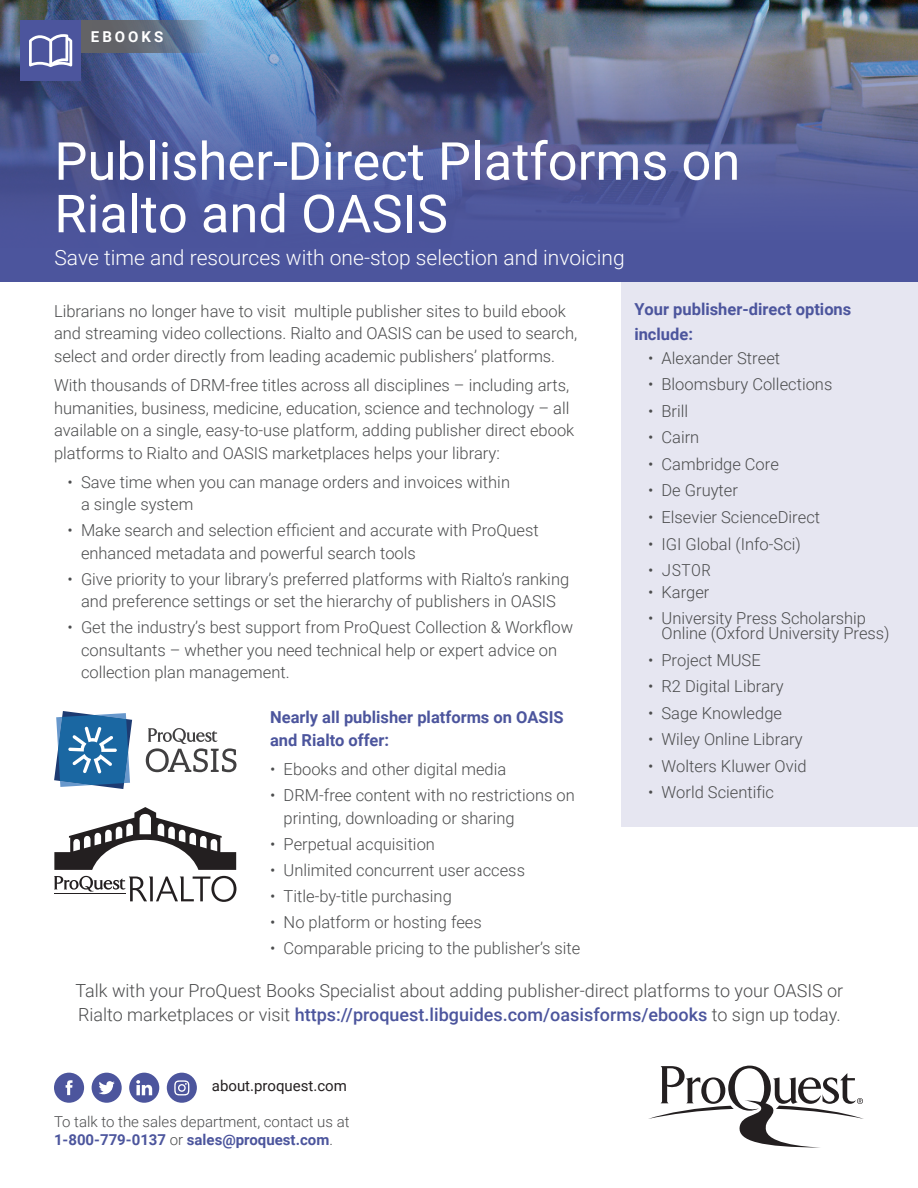
<style>
.page{position:relative;width:918px;height:1188px;background:#fff}
.page>*{position:absolute;margin:0;border:0;box-sizing:border-box;transform-origin:0 0}
.Pa16{font:52.5px/52.5px "Roboto";color:#fff}
.Pa16-2{font:300 21px "Roboto";color:#fff}
.Bulleted_List{font:300 18px/24px "Roboto";color:#4b4c4d}
.Body_Copy-Lg{font:300 16.5px/22.5px "Roboto";color:#4b4c4d}
.Body_Copy-Lg-2{font:700 16.5px/22.5px "Roboto";color:#4c559d}
.t1{font:300 16.5px "Roboto Mono";color:#4b4c4d}
.Body_copy{font:300 15px/18px "Roboto";color:#4b4c4d}
.t2{font:15px "Roboto";color:#231f20}
.t3{font:700 15px "Roboto";letter-spacing:.2em;color:#fff}
.s1{font-family:"Roboto"}
.s2{font-weight:500;color:#4c559d}
.s3{font-weight:700;color:#4c559d}
</style>
<div class="page">
<img style="left:0;top:0;width:918px;height:282px">
<div style="left:20px;top:20px;width:61px;height:61px;background:#4c559d"></div>
<svg style="left:81px;top:20px;width:135px;height:33px;background:#667487"></svg>
<div style="left:621px;top:282px;width:297px;height:545px;background:#e6e6f1"></div>
<svg style="left:29px;top:34px;width:43px;height:33px"></svg>
<svg style="left:146px;top:728px;width:90px;height:44px"></svg>
<svg style="left:54px;top:711px;width:78px;height:78px"></svg>
<svg style="left:54px;top:807px;width:182px;height:63px"></svg>
<svg style="left:54px;top:876px;width:182px;height:26px"></svg>
<hr style="left:54px;top:894px;width:71px;height:1px;background:#231f20">
<div style="left:54px;top:1073px;width:30px;height:30px;background:#4c559d;border-radius:50%"></div>
<svg style="left:66px;top:1080px;width:7px;height:15px"></svg>
<div style="left:92px;top:1073px;width:30px;height:30px;background:#4c559d;border-radius:50%"></div>
<svg style="left:99px;top:1081px;width:16px;height:13px"></svg>
<div style="left:167px;top:1073px;width:30px;height:30px;background:#4c559d;border-radius:50%"></div>
<svg style="left:174px;top:1080px;width:15px;height:15px"></svg>
<div style="left:129px;top:1073px;width:30px;height:30px;background:#4c559d;border-radius:50%"></div>
<svg style="left:136px;top:1080px;width:16px;height:15px"></svg>
<svg style="left:648px;top:1065px;width:216px;height:82px"></svg>
<p class="t3" style="left:91px;top:27px;width:74px">EBOOKS</p>
<p class="Pa16" style="left:54px;top:133px;width:688px">Publisher-Direct Platforms on<br>Rialto and OASIS</p>
<p class="Pa16-2" style="left:54px;top:242px;width:572px">Save time and resources with one-stop selection and invoicing</p>
<p class="Body_Copy-Lg" style="left:54px;top:299px;width:525px">Librarians no longer have to visit multiple publisher sites to build ebook and streaming video collections. Rialto and OASIS can be used to search, select and order directly from leading academic publishers’ platforms.</p>
<p class="Body_Copy-Lg" style="left:54px;top:373px;width:522px">With thousands of DRM-free titles across all disciplines – including arts, humanities, business, medicine, education, science and technology – all available on a single, easy-to-use platform, adding publisher direct ebook platforms to Rialto and OASIS marketplaces helps your library:</p>
<p class="Body_Copy-Lg" style="left:81px;top:470px;width:431px;text-indent:-14px">• Save time when you can manage orders and invoices within a single system</p>
<p class="Body_Copy-Lg" style="left:81px;top:519px;width:459px;text-indent:-14px">• Make search and selection efficient and accurate with ProQuest enhanced metadata and powerful search tools</p>
<p class="Body_Copy-Lg" style="left:68px;top:567px;width:503px;text-align:center">• Give priority to your library’s preferred platforms with Rialto’s ranking and preference settings or set the hierarchy of publishers in OASIS</p>
<p class="Body_Copy-Lg" style="left:81px;top:616px;width:494px;text-indent:-14px">• Get the industry’s best support from ProQuest Collection &amp; Workflow consultants – whether you need technical help or expert advice on collection plan management.</p>
<p class="Body_Copy-Lg-2" style="left:270px;top:706px;width:295px">Nearly all publisher platforms on OASIS and Rialto offer:</p>
<p class="Body_Copy-Lg" style="left:270px;top:757px;width:238px">• Ebooks and other digital media</p>
<p class="Body_Copy-Lg" style="left:284px;top:783px;width:293px;text-indent:-14px">• DRM-free content with no restrictions on printing, downloading or sharing</p>
<p class="Body_Copy-Lg" style="left:270px;top:832px;width:166px">• Perpetual acquisition</p>
<p class="Body_Copy-Lg" style="left:270px;top:858px;width:256px">• Unlimited concurrent user access</p>
<p class="Body_Copy-Lg" style="left:270px;top:884px;width:183px">• Title-by-title purchasing</p>
<p class="Body_Copy-Lg" style="left:270px;top:910px;width:213px">• No platform or hosting fees</p>
<p class="Body_Copy-Lg" style="left:270px;top:936px;width:312px">• Comparable pricing to the publisher’s site</p>
<p class="Body_Copy-Lg-2" style="left:634px;top:296px;width:219px;line-height:24.8px">Your publisher-direct options include:</p>
<p class="Body_Copy-Lg" style="left:648px;top:346px;width:134px">• Alexander Street</p>
<p class="Body_Copy-Lg" style="left:648px;top:372px;width:186px">• Bloomsbury Collections</p>
<p class="Body_Copy-Lg" style="left:648px;top:399px;width:42px">• Brill</p>
<p class="Body_Copy-Lg" style="left:648px;top:426px;width:53px">• Cairn</p>
<p class="Body_Copy-Lg" style="left:648px;top:452px;width:132px">• Cambridge Core</p>
<p class="Body_Copy-Lg" style="left:648px;top:479px;width:91px">• De Gruyter</p>
<p class="Body_Copy-Lg" style="left:648px;top:505px;width:174px">• Elsevier ScienceDirect</p>
<p class="Body_Copy-Lg" style="left:648px;top:532px;width:154px">• IGI Global (Info-Sci)</p>
<p class="t1" style="left:648px;top:559px;width:64px"><span class="s1">•</span> JSTOR</p>
<p class="Body_Copy-Lg" style="left:648px;top:580px;width:63px">• Karger</p>
<p class="Body_Copy-Lg" style="left:661px;top:610px;width:230px;line-height:14.9px;text-indent:-13px">• University Press Scholarship<br>Online (Oxford University Press)</p>
<p class="Body_Copy-Lg" style="left:648px;top:648px;width:114px">• Project MUSE</p>
<p class="Body_Copy-Lg" style="left:648px;top:675px;width:137px">• R2 Digital Library</p>
<p class="Body_Copy-Lg" style="left:648px;top:701px;width:136px">• Sage Knowledge</p>
<p class="Body_Copy-Lg" style="left:648px;top:728px;width:156px">• Wiley Online Library</p>
<p class="Body_Copy-Lg" style="left:648px;top:754px;width:160px">• Wolters Kluwer Ovid</p>
<p class="Body_Copy-Lg" style="left:648px;top:781px;width:128px">• World Scientific</p>
<p class="Bulleted_List" style="left:75px;top:978px;width:769px">Talk with your ProQuest Books Specialist about adding publisher-direct platforms to your OASIS or<br>Rialto marketplaces or visit <span class="s2">https://proquest.libguides.com/oasisforms/ebooks</span> to sign up today.</p>
<p class="t2" style="left:212px;top:1075px;width:137px">about.proquest.com</p>
<p class="Body_copy" style="left:54px;top:1112px;width:297px">To talk to the sales department, contact us at<br><span class="s3">1-800-779-0137</span> or <span class="s3">sales@proquest.com</span>.</p>
</div>
